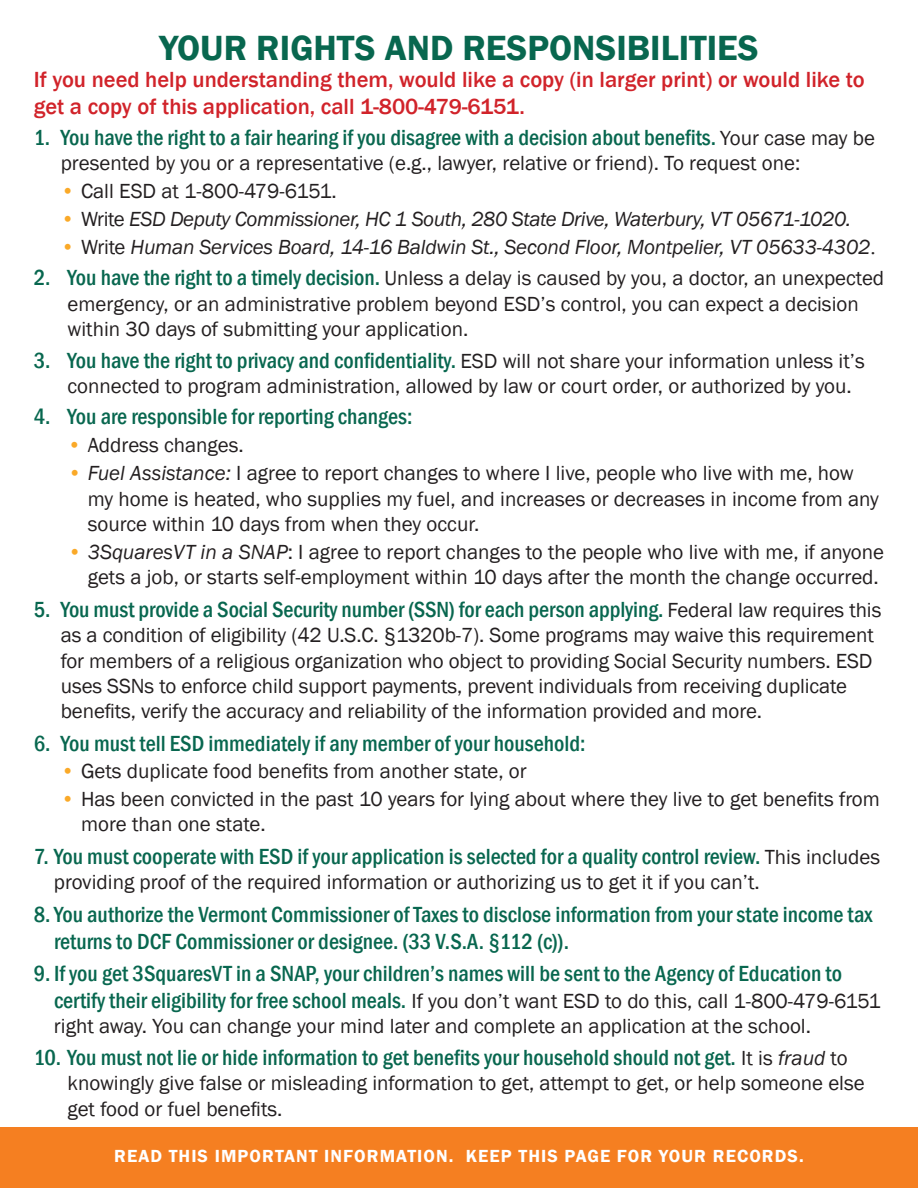
<style>
.page{position:relative;width:918px;height:1188px;background:#fff}
.page>*{position:absolute;margin:0;border:0;box-sizing:border-box;transform-origin:0 0}
.t1{font:600 36px "Franklin Gothic";color:#08674f}
.t2{font:500 condensed 22.5px/27px "Franklin Gothic";color:#08674f}
.t3{font:500 22.5px/27px "Franklin Gothic";color:#d1232a}
.t4{font:21px/25.5px "Franklin Gothic";color:#231f20}
.t5{font:italic 21px "Franklin Gothic";letter-spacing:-.02em;color:#231f20}
.t6{font:600 18px "Franklin Gothic";letter-spacing:.06em;color:#fff}
.s1{font-weight:400;font-stretch:normal;font-size:21px;color:#231f20}
.s2{color:#faa928}
.s3{font-style:normal;color:#faa928}
.s4{font-style:normal}
.s5{font-family:"Palatino Linotype";font-style:normal}
.s6{font-weight:500;font-stretch:condensed;font-size:22.5px;color:#08674f}
.s7{font-style:italic;color:#faa928}
.s8{font-style:italic}
.s9{font-weight:400;font-style:italic;font-stretch:normal;font-size:21px;color:#231f20}
</style>
<div class="page">
<div style="left:0;top:1127px;width:918px;height:61px;background:#f57f21"></div>
<p class="t1" style="left:159px;top:26px;width:601px">YOUR RIGHTS AND RESPONSIBILITIES</p>
<p class="t3" style="left:34px;top:66px;width:832px">If you need help understanding them, would like a copy (in larger print) or would like to get a copy of this application, call 1-800-479-6151.</p>
<p class="t2" style="left:34px;top:124px;width:843px">1. You have the right to a fair hearing if you disagree with a decision about benefits. <span class="s1">Your case may be</span></p>
<p class="t4" style="left:61px;top:151px;width:741px">presented by you or a representative (e.g., lawyer, relative or friend). To request one:</p>
<p class="t4" style="left:61px;top:179px;width:278px"><span class="s2">•</span> Call ESD at 1-800-479-6151.</p>
<p class="t5" style="left:61px;top:206px;width:792px"><span class="s3">•</span> <span class="s4">Write</span> ESD Deputy Commissioner, HC 1 South, 280 State Drive, Waterbury, VT 05671-1020.</p>
<p class="t5" style="left:61px;top:234px;width:816px"><span class="s3">•</span> <span class="s4">Write</span> Human Services Board, 14-16 Baldwin St., Second Floor, Montpelier, VT 05633-4302<span class="s5">.</span></p>
<p class="t4" style="left:68px;top:266px;width:818px;text-indent:-34px"><span class="s6">2. You have the right to a timely decision.</span> Unless a delay is caused by you, a doctor, an unexpected emergency, or an administrative problem beyond ESD’s control, you can expect a decision within 30 days of submitting your application.</p>
<p class="t2" style="left:34px;top:346px;width:833px">3. You have the right to privacy and confidentiality. <span class="s1">ESD will not share your information unless it’s</span></p>
<p class="t4" style="left:68px;top:374px;width:786px">connected to program administration, allowed by law or court order, or authorized by you.</p>
<p class="t2" style="left:34px;top:403px;width:380px">4. You are responsible for reporting changes:</p>
<p class="t4" style="left:68px;top:433px;width:178px"><span class="s2">•</span> Address changes.</p>
<p class="t4" style="left:88px;top:461px;width:793px;text-indent:-20px"><span class="s7">•</span> <span class="s8">Fuel Assistance:</span> I agree to report changes to where I live, people who live with me, how my home is heated, who supplies my fuel, and increases or decreases in income from any source within 10 days from when they occur.</p>
<p class="t4" style="left:68px;top:540px;width:818px;text-align:right"><span class="s7">•</span> <span class="s8">3SquaresVT in a SNAP</span>: I agree to report changes to the people who live with me, if anyone gets a job, or starts self-employment within 10 days after the month the change occurred.</p>
<p class="t2" style="left:34px;top:596px;width:849px">5. You must provide a Social Security number (SSN) for each person applying. <span class="s1">Federal law requires this</span></p>
<p class="t4" style="left:61px;top:623px;width:815px">as a condition of eligibility (42 U.S.C. §1320b-7). Some programs may waive this requirement for members of a religious organization who object to providing Social Security numbers. ESD uses SSNs to enforce child support payments, prevent individuals from receiving duplicate benefits, verify the accuracy and reliability of the information provided and more.</p>
<p class="t2" style="left:34px;top:729px;width:553px">6. You must tell ESD immediately if any member of your household:</p>
<p class="t4" style="left:61px;top:759px;width:468px"><span class="s2">•</span> Gets duplicate food benefits from another state, or</p>
<p class="t4" style="left:81px;top:787px;width:800px;text-indent:-20px"><span class="s2">•</span> Has been convicted in the past 10 years for lying about where they live to get benefits from more than one state.</p>
<p class="t2" style="left:34px;top:843px;width:848px">7. You must cooperate with ESD if your application is selected for a quality control review. <span class="s1">This includes</span></p>
<p class="t4" style="left:54px;top:870px;width:707px">providing proof of the required information or authorizing us to get it if you can’t.</p>
<p class="t2" style="left:54px;top:900px;width:820px;text-indent:-20px">8. You authorize the Vermont Commissioner of Taxes to disclose information from your state income tax returns to DCF Commissioner or designee. (33 V.S.A. §112 (c)).</p>
<p class="t2" style="left:34px;top:960px;width:810px">9. If you get 3SquaresVT in a SNAP, your children’s names will be sent to the Agency of Education to</p>
<p class="t4" style="left:54px;top:989px;width:828px"><span class="s6">certify their eligibility for free school meals.</span> If you don’t want ESD to do this, call 1-800-479-6151 right away. You can change your mind later and complete an application at the school.</p>
<p class="t2" style="left:34px;top:1043px;width:815px">10. You must not lie or hide information to get benefits your household should not get. <span class="s1">It is</span> <span class="s9">fraud</span> <span class="s1">to</span></p>
<p class="t4" style="left:67px;top:1071px;width:799px">knowingly give false or misleading information to get, attempt to get, or help someone else get food or fuel benefits.</p>
<p class="t6" style="left:114px;top:1145px;width:691px">READ THIS IMPORTANT INFORMATION. KEEP THIS PAGE FOR YOUR RECORDS.</p>
</div>
